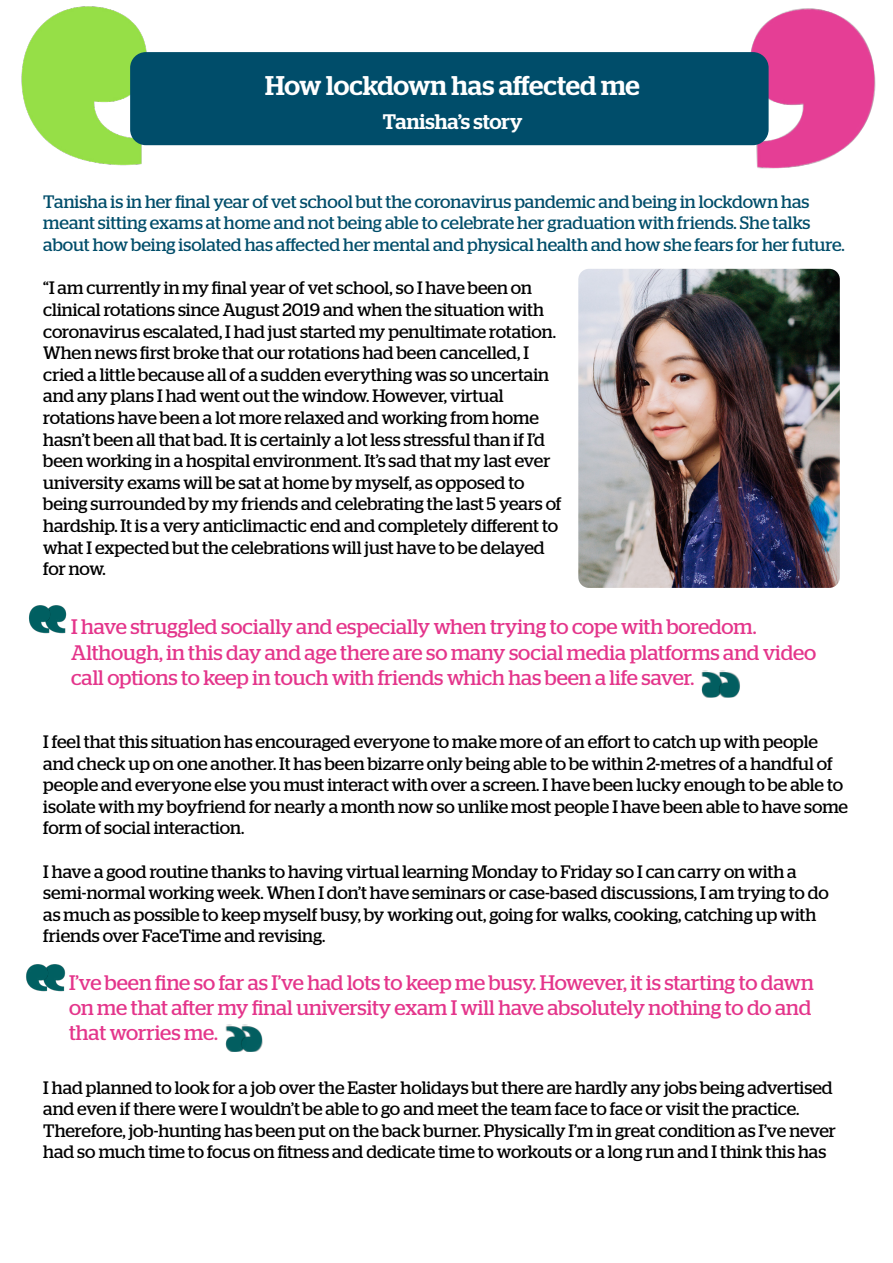
<style>
.page{position:relative;width:893px;height:1263px;background:#fff}
.page>*{position:absolute;margin:0;border:0;box-sizing:border-box;transform-origin:0 0}
.t1{font:500 27px "Stag";letter-spacing:-.005em;color:#fff}
.t2{font:21px/25.2px "Stag";color:#e4358b}
.t3{font:500 21px "Stag";color:#fff}
.t4{font:18px/21.6px "Stag";color:#000}
.t5{font:18px/21.6px "Stag";color:#004d6a}
</style>
<div class="page">
<img style="left:725px;top:8px;width:151px;height:161px">
<img style="left:21px;top:6px;width:148px;height:160px">
<div style="left:130px;top:52px;width:639px;height:93px;background:#004d6a;border-radius:16px"></div>
<img style="left:54px;top:605px;width:13px;height:28px">
<img style="left:29px;top:605px;width:25px;height:28px">
<img style="left:701px;top:670px;width:12px;height:28px">
<img style="left:51px;top:964px;width:15px;height:27px">
<img style="left:26px;top:964px;width:25px;height:27px">
<img style="left:578px;top:269px;width:262px;height:319px">
<img style="left:713px;top:670px;width:27px;height:28px">
<img style="left:225px;top:1024px;width:11px;height:28px">
<img style="left:236px;top:1024px;width:27px;height:28px">
<h1 class="t1" style="left:265px;top:70px;width:376px">How lockdown has affected me</h1>
<p class="t3" style="left:383px;top:109px;width:141px">Tanisha’s story</p>
<p class="t5" style="left:43px;top:191px;width:803px">Tanisha is in her final year of vet school but the coronavirus pandemic and being in lockdown has meant sitting exams at home and not being able to celebrate her graduation with friends. She talks about how being isolated has affected her mental and physical health and how she fears for her future.</p>
<p class="t4" style="left:43px;top:277px;width:520px">“I am currently in my final year of vet school, so I have been on clinical rotations since August 2019 and when the situation with coronavirus escalated, I had just started my penultimate rotation.<br>When news first broke that our rotations had been cancelled, I cried a little because all of a sudden everything was so uncertain and any plans I had went out the window. However, virtual rotations have been a lot more relaxed and working from home hasn’t been all that bad. It is certainly a lot less stressful than if I’d been working in a hospital environment. It’s sad that my last ever university exams will be sat at home by myself, as opposed to being surrounded by my friends and celebrating the last 5 years of hardship. It is a very anticlimactic end and completely different to what I expected but the celebrations will just have to be delayed for now.</p>
<p class="t2" style="left:71px;top:614px;width:747px">I have struggled socially and especially when trying to cope with boredom.<br>Although, in this day and age there are so many social media platforms and video call options to keep in touch with friends which has been a life saver.</p>
<p class="t4" style="left:43px;top:731px;width:806px">I feel that this situation has encouraged everyone to make more of an effort to catch up with people and check up on one another. It has been bizarre only being able to be within 2-metres of a handful of people and everyone else you must interact with over a screen. I have been lucky enough to be able to isolate with my boyfriend for nearly a month now so unlike most people I have been able to have some form of social interaction.</p>
<p class="t4" style="left:43px;top:860px;width:787px">I have a good routine thanks to having virtual learning Monday to Friday so I can carry on with a semi-normal working week. When I don’t have seminars or case-based discussions, I am trying to do as much as possible to keep myself busy, by working out, going for walks, cooking, catching up with friends over FaceTime and revising.</p>
<p class="t2" style="left:69px;top:969px;width:746px;text-align:justify">I’ve been fine so far as I’ve had lots to keep me busy. However, it is starting to dawn on me that after my final university exam I will have absolutely nothing to do and that worries me.</p>
<p class="t4" style="left:43px;top:1076px;width:794px">I had planned to look for a job over the Easter holidays but there are hardly any jobs being advertised and even if there were I wouldn’t be able to go and meet the team face to face or visit the practice.<br>Therefore, job-hunting has been put on the back burner. Physically I’m in great condition as I’ve never had so much time to focus on fitness and dedicate time to workouts or a long run and I think this has</p>
</div>
